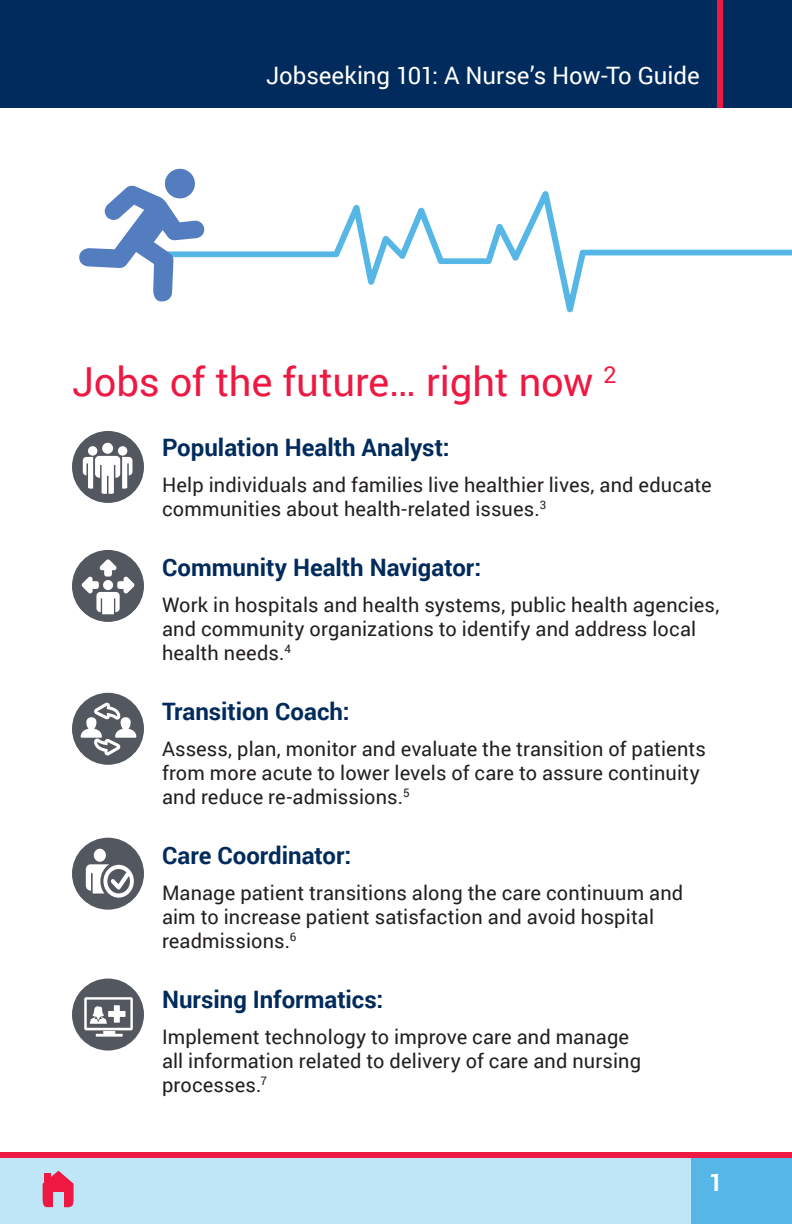
<style>
.page{position:relative;width:792px;height:1224px;background:#fff}
.page>*{position:absolute;margin:0;border:0;box-sizing:border-box;transform-origin:0 0}
.Subhead_1{font:40px "Roboto";letter-spacing:-.005em;color:#ed1943}
.Subhead_2{font:700 24px "Roboto";color:#002b5c}
.t1{font:24px "Roboto";letter-spacing:-.005em;color:#fff}
.t2{font:700 24px "Roboto";color:#fff}
.Body{font:20px/24px "Roboto";letter-spacing:.005em;color:#231f20}
</style>
<div class="page">
<div style="left:0;top:1156px;width:700px;height:68px;background:#bee6f7"></div>
<div style="left:0;top:0;width:792px;height:108px;background:#002b5c"></div>
<div style="left:691px;top:1152px;width:101px;height:72px;background:#56b7e7"></div>
<div style="left:0;top:1152px;width:792px;height:6px;background:#ed1943"></div>
<div style="left:717px;top:0;width:6px;height:108px;background:#ed1943"></div>
<svg style="left:42px;top:1171px;width:32px;height:37px"></svg>
<div style="left:53px;top:1193px;width:11px;height:16px;background:#bee6f7"></div>
<div style="left:45px;top:1173px;width:6px;height:12px;background:#ed1943"></div>
<div style="left:72px;top:838px;width:72px;height:72px;background:#535860;border-radius:50%"></div>
<div style="left:94px;top:849px;width:12px;height:13px;background:#fff;border-radius:50%"></div>
<svg style="left:86px;top:864px;width:48px;height:34px"></svg>
<div style="left:72px;top:550px;width:72px;height:72px;background:#535860;border-radius:50%"></div>
<svg style="left:82px;top:559px;width:52px;height:55px"></svg>
<div style="left:72px;top:431px;width:72px;height:72px;background:#535860;border-radius:50%"></div>
<div style="left:88px;top:446px;width:9px;height:10px;background:#fff;border-radius:50%"></div>
<div style="left:118px;top:446px;width:9px;height:10px;background:#fff;border-radius:50%"></div>
<div style="left:102px;top:443px;width:11px;height:11px;background:#fff;border-radius:50%"></div>
<svg style="left:83px;top:456px;width:49px;height:38px"></svg>
<div style="left:72px;top:693px;width:72px;height:72px;background:#535860;border-radius:50%"></div>
<svg style="left:81px;top:703px;width:55px;height:52px"></svg>
<div style="left:72px;top:979px;width:72px;height:72px;background:#535860;border-radius:50%"></div>
<svg style="left:84px;top:997px;width:49px;height:40px"></svg>
<svg style="left:205px;top:191px;width:587px;height:121px"></svg>
<svg style="left:79px;top:169px;width:126px;height:132px"></svg>
<p class="t1" style="left:266px;top:59px;width:435px">Jobseeking 101: A Nurse’s How-To Guide</p>
<p class="Subhead_1" style="left:72px;top:354px;width:546px">Jobs of the future… right now <sup>2</sup></p>
<p class="Subhead_2" style="left:162px;top:431px;width:289px">Population Health Analyst:</p>
<p class="Body" style="left:162px;top:472px;width:551px">Help individuals and families live healthier lives, and educate communities about health-related issues.<sup>3</sup></p>
<p class="Subhead_2" style="left:162px;top:551px;width:321px">Community Health Navigator:</p>
<p class="Body" style="left:162px;top:592px;width:559px">Work in hospitals and health systems, public health agencies, and community organizations to identify and address local health needs.<sup>4</sup></p>
<p class="Subhead_2" style="left:162px;top:695px;width:189px">Transition Coach:</p>
<p class="Body" style="left:162px;top:736px;width:545px">Assess, plan, monitor and evaluate the transition of patients from more acute to lower levels of care to assure continuity and reduce re-admissions.<sup>5</sup></p>
<p class="Subhead_2" style="left:162px;top:839px;width:191px">Care Coordinator:</p>
<p class="Body" style="left:162px;top:880px;width:523px">Manage patient transitions along the care continuum and aim to increase patient satisfaction and avoid hospital readmissions.<sup>6</sup></p>
<p class="Subhead_2" style="left:162px;top:983px;width:223px">Nursing Informatics:</p>
<p class="Body" style="left:162px;top:1024px;width:481px">Implement technology to improve care and manage all information related to delivery of care and nursing processes.<sup>7</sup></p>
<p class="t2" style="left:709px;top:1166px;width:15px">1</p>
</div>
